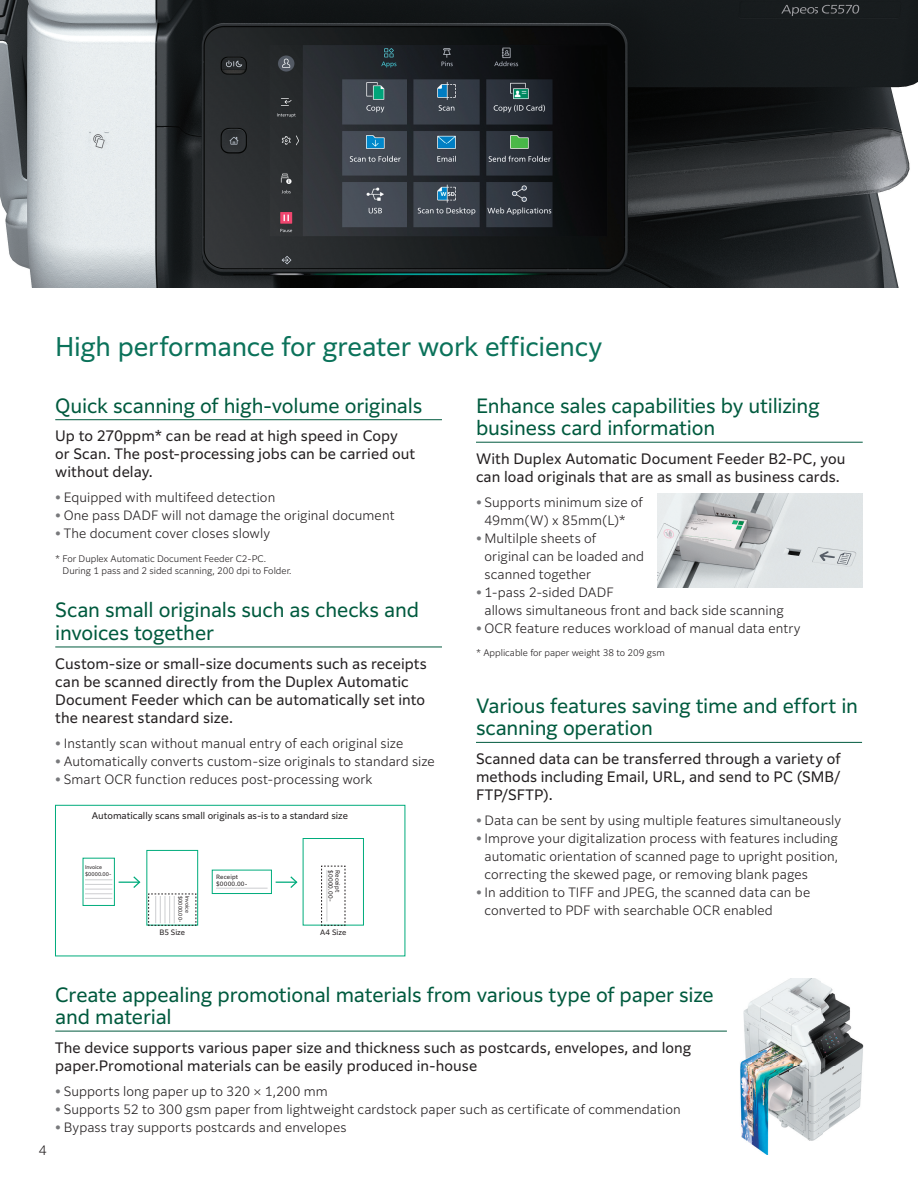
<style>
.page{position:relative;width:918px;height:1188px;background:#fff}
.page>*{position:absolute;margin:0;border:0;box-sizing:border-box;transform-origin:0 0}
.t1{font:25.5px "Clarimo UDPE";letter-spacing:-.01em;color:#0b725a}
.t2{font:19.5px/22.5px "Clarimo UDPE";letter-spacing:-.01em;color:#005a3e}
.t3{font:14.25px/18px "Clarimo UDPE";letter-spacing:.005em;color:#231f20}
.t4{font:300 12.75px/18px "Clarimo UDPE";letter-spacing:.005em;color:#231f20}
.t5{font:9.15px "Clarimo UDPE";color:#231f20}
.t6{font:300 9px/12px "Clarimo UDPE";color:#231f20}
.t7{font:7.35px "Clarimo UDPE";color:#231f20}
.t8{font:5.85px/7.1px "Clarimo UDPE";letter-spacing:.025em;color:#231f20}
.t9{font:5.1px/7.1px "Clarimo UDPE";letter-spacing:-.005em;color:#231f20}
.s1{font-weight:600;color:#78797c}
</style>
<div class="page">
<hr style="left:55px;top:647px;width:387px;height:1px;background:#005a3e">
<img style="left:657px;top:494px;width:206px;height:94px">
<hr style="left:55px;top:1031px;width:672px;height:1px;background:#005a3e">
<hr style="left:55px;top:419px;width:387px;height:1px;background:#005a3e">
<img style="left:740px;top:979px;width:123px;height:176px">
<hr style="left:476px;top:442px;width:387px;height:1px;background:#005a3e">
<hr style="left:476px;top:742px;width:386px;height:1px;background:#005a3e">
<img style="left:0;top:0;width:918px;height:287px">
<div style="left:55px;top:805px;width:350px;height:151px;border:1px solid #00ac7c"></div>
<div style="left:303px;top:838px;width:61px;height:88px;border:1px solid #00ac7c"></div>
<div style="left:146px;top:850px;width:52px;height:76px;border:1px solid #00ac7c"></div>
<svg style="left:85px;top:879px;width:27px;height:20px"></svg>
<div style="left:83px;top:858px;width:32px;height:48px;border:1px solid #00ac7c"></div>
<svg style="left:148px;top:894px;width:49px;height:32px"></svg>
<hr style="left:216px;top:888px;width:52px;height:1px;background:#d1d2d4">
<div style="left:212px;top:870px;width:60px;height:24px;border:1px solid #00ac7c"></div>
<svg style="left:321px;top:866px;width:25px;height:60px"></svg>
<svg style="left:119px;top:876px;width:22px;height:12px"></svg>
<svg style="left:276px;top:876px;width:22px;height:12px"></svg>
<h1 class="t1" style="left:55px;top:326px;width:549px">High performance for greater work efficiency</h1>
<h2 class="t2" style="left:55px;top:393px;width:369px">Quick scanning of high-volume originals</h2>
<p class="t3" style="left:55px;top:426px;width:362px">Up to 270ppm* can be read at high speed in Copy or Scan. The post-processing jobs can be carried out without delay.</p>
<p class="t4" style="left:55px;top:488px;width:222px"><span class="s1">•</span> Equipped with multifeed detection</p>
<p class="t4" style="left:55px;top:506px;width:341px"><span class="s1">•</span> One pass DADF will not damage the original document</p>
<p class="t4" style="left:55px;top:524px;width:216px"><span class="s1">•</span> The document cover closes slowly</p>
<p class="t6" style="left:63px;top:552px;width:231px;text-indent:-7px">* For Duplex Automatic Document Feeder C2-PC.<br>During 1 pass and 2 sided scanning, 200 dpi to Folder.</p>
<h2 class="t2" style="left:55px;top:597px;width:365px">Scan small originals such as checks and invoices together</h2>
<p class="t3" style="left:55px;top:653px;width:373px">Custom-size or small-size documents such as receipts can be scanned directly from the Duplex Automatic Document Feeder which can be automatically set into the nearest standard size.</p>
<p class="t4" style="left:55px;top:733px;width:350px"><span class="s1">•</span> Instantly scan without manual entry of each original size</p>
<p class="t4" style="left:55px;top:751px;width:381px"><span class="s1">•</span> Automatically converts custom-size originals to standard size</p>
<p class="t4" style="left:55px;top:769px;width:319px"><span class="s1">•</span> Smart OCR function reduces post-processing work</p>
<p class="t5" style="left:92px;top:809px;width:258px">Automatically scans small originals as-is to a standard size</p>
<p class="t9" style="left:85px;top:863px;width:28px">Invoice $0000.00-</p>
<p class="t9" style="left:184px;top:896px;width:28px;rotate:90deg">$0000.00-</p>
<p class="t9" style="left:191px;top:896px;width:19px;rotate:90deg">Invoice</p>
<p class="t8" style="left:216px;top:873px;width:33px">Receipt $0000.00-</p>
<p class="t8" style="left:335px;top:870px;width:33px;rotate:90deg">$0000.00-</p>
<p class="t8" style="left:342px;top:870px;width:24px;rotate:90deg">Receipt</p>
<p class="t7" style="left:159px;top:927px;width:27px">B5 Size</p>
<p class="t7" style="left:320px;top:927px;width:27px">A4 Size</p>
<h2 class="t2" style="left:476px;top:393px;width:345px">Enhance sales capabilities by utilizing business card information</h2>
<p class="t3" style="left:476px;top:448px;width:371px">With Duplex Automatic Document Feeder B2-PC, you can load originals that are as small as business cards.</p>
<p class="t4" style="left:485px;top:492px;width:160px;text-indent:-9px"><span class="s1">•</span> Supports minimum size of<br>49mm(W) x 85mm(L)*</p>
<p class="t4" style="left:485px;top:528px;width:161px;text-indent:-9px"><span class="s1">•</span> Multilple sheets of<br>original can be loaded and scanned together</p>
<p class="t4" style="left:485px;top:582px;width:301px;text-indent:-9px"><span class="s1">•</span> 1-pass 2-sided DADF<br>allows simultaneous front and back side scanning</p>
<p class="t4" style="left:476px;top:618px;width:326px"><span class="s1">•</span> OCR feature reduces workload of manual data entry</p>
<p class="t6" style="left:476px;top:646px;width:190px">* Applicable for paper weight 38 to 209 gsm</p>
<h2 class="t2" style="left:476px;top:693px;width:384px">Various features saving time and effort in scanning operation</h2>
<p class="t3" style="left:476px;top:749px;width:366px;text-align:justify">Scanned data can be transferred through a variety of methods including Email, URL, and send to PC (SMB/ FTP/SFTP).</p>
<p class="t4" style="left:476px;top:810px;width:367px"><span class="s1">•</span> Data can be sent by using multiple features simultaneously</p>
<p class="t4" style="left:485px;top:828px;width:355px;text-align:justify;text-indent:-9px"><span class="s1">•</span> Improve your digitalization process with features including automatic orientation of scanned page to upright position, correcting the skewed page, or removing blank pages</p>
<p class="t4" style="left:485px;top:882px;width:327px;text-indent:-9px"><span class="s1">•</span> In addition to TIFF and JPEG, the scanned data can be converted to PDF with searchable OCR enabled</p>
<p class="t4" style="left:39px;top:1141px;width:10px">4</p>
<h2 class="t2" style="left:55px;top:982px;width:660px">Create appealing promotional materials from various type of paper size and material</h2>
<p class="t3" style="left:55px;top:1037px;width:638px">The device supports various paper size and thickness such as postcards, envelopes, and long paper.Promotional materials can be easily produced in-house</p>
<p class="t4" style="left:55px;top:1081px;width:274px"><span class="s1">•</span> Supports long paper up to 320 × 1,200 mm</p>
<p class="t4" style="left:55px;top:1099px;width:627px"><span class="s1">•</span> Supports 52 to 300 gsm paper from lightweight cardstock paper such as certificate of commendation</p>
<p class="t4" style="left:55px;top:1117px;width:293px"><span class="s1">•</span> Bypass tray supports postcards and envelopes</p>
</div>
